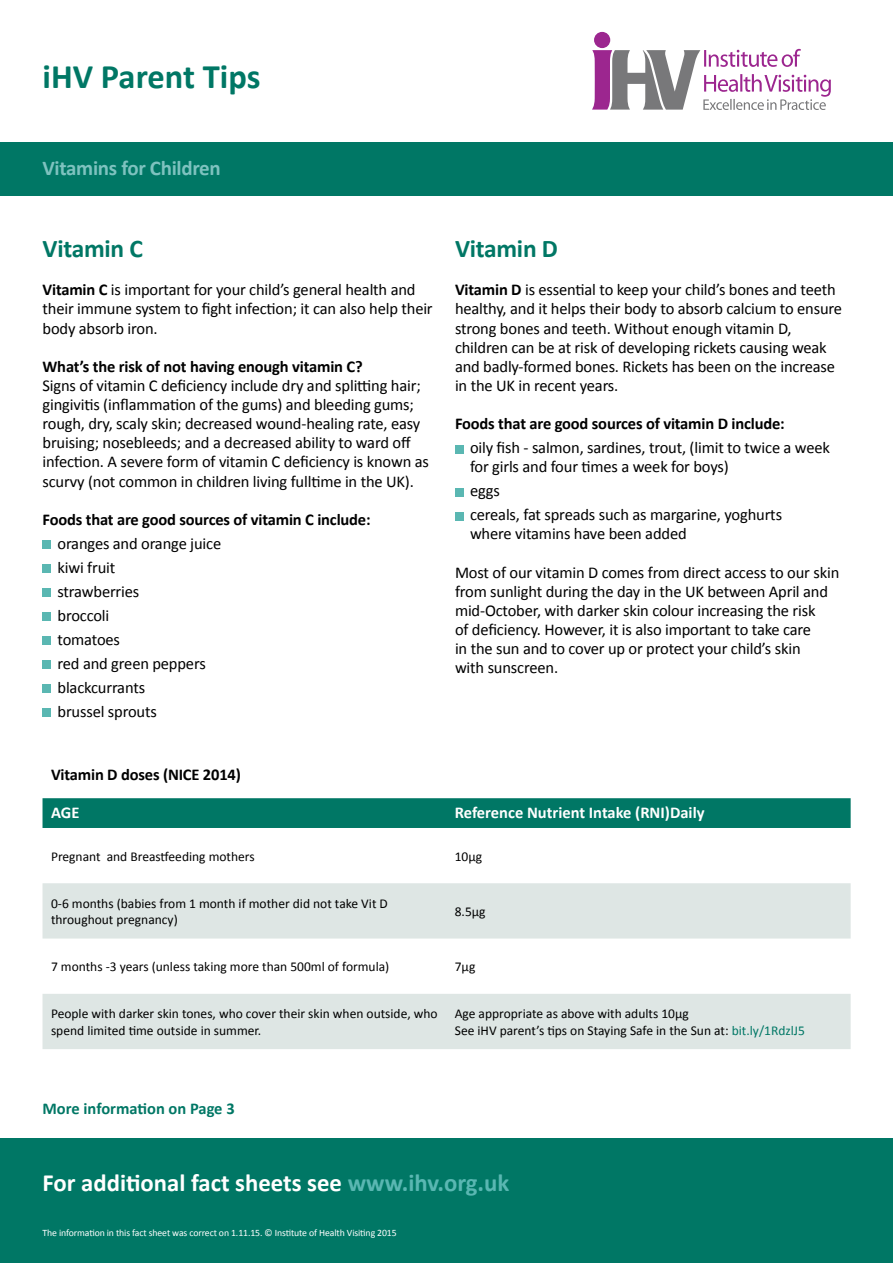
<style>
.page{position:relative;width:893px;height:1263px;background:#fff}
.page>*{position:absolute;margin:0;border:0;box-sizing:border-box;transform-origin:0 0}
.t1{font:700 34.5px "Calibri";color:#007765}
.t2{font:700 25.5px "Calibri";letter-spacing:-.01em;color:#007765}
.t3{font:700 24.75px "Calibri";color:#fff}
.t4{font:700 21px "Calibri";letter-spacing:-.015em;color:#7ec2bf}
.t5{font:16.5px/19px "Calibri";letter-spacing:-.01em;color:#000}
.t6{font:700 16.5px "Calibri";letter-spacing:-.01em;color:#000}
.t7{font:700 16.5px "Calibri";color:#fff}
.t8{font:700 16.5px "Calibri";color:#007765}
.t9{font:13.5px/16.5px "Calibri";color:#000}
.t10{font:9.75px "Calibri";letter-spacing:-.01em;color:#fff}
.s1{font-weight:700}
.s2{color:#007765}
.s3{color:#5ab7b2}
</style>
<div class="page">
<div style="left:0;top:1138px;width:893px;height:125px;background:#007765"></div>
<div style="left:0;top:142px;width:893px;height:53px;background:#007765"></div>
<div style="left:43px;top:540px;width:8px;height:9px;background:#5ab7b2"></div>
<div style="left:43px;top:564px;width:8px;height:9px;background:#5ab7b2"></div>
<div style="left:43px;top:588px;width:8px;height:9px;background:#5ab7b2"></div>
<div style="left:43px;top:612px;width:8px;height:9px;background:#5ab7b2"></div>
<div style="left:43px;top:636px;width:8px;height:9px;background:#5ab7b2"></div>
<div style="left:43px;top:660px;width:8px;height:9px;background:#5ab7b2"></div>
<div style="left:43px;top:684px;width:8px;height:9px;background:#5ab7b2"></div>
<div style="left:43px;top:708px;width:8px;height:9px;background:#5ab7b2"></div>
<div style="left:594px;top:32px;width:16px;height:16px;background:#9c268f;border-radius:50%"></div>
<svg style="left:592px;top:49px;width:239px;height:61px"></svg>
<div style="left:455px;top:445px;width:8px;height:8px;background:#5ab7b2"></div>
<div style="left:455px;top:488px;width:8px;height:8px;background:#5ab7b2"></div>
<div style="left:455px;top:512px;width:8px;height:8px;background:#5ab7b2"></div>
<div style="left:43px;top:798px;width:808px;height:30px;background:#007765"></div>
<svg style="left:43px;top:883px;width:808px;height:166px;fill:#dee6e4"></svg>
<h1 class="t1" style="left:43px;top:54px;width:220px">iHV Parent Tips</h1>
<p class="t4" style="left:43px;top:155px;width:180px">Vitamins for Children</p>
<h2 class="t2" style="left:43px;top:232px;width:102px">Vitamin C</h2>
<p class="t5" style="left:43px;top:280px;width:392px"><span class="s1">Vitamin C</span> is important for your child’s general health and their immune system to fight infection; it can also help their body absorb iron.</p>
<p class="t6" style="left:43px;top:356px;width:322px">What’s the risk of not having enough vitamin C?</p>
<p class="t5" style="left:43px;top:376px;width:388px">Signs of vitamin C deficiency include dry and splitting hair; gingivitis (inflammation of the gums) and bleeding gums; rough, dry, scaly skin; decreased wound-healing rate, easy bruising; nosebleeds; and a decreased ability to ward off infection. A severe form of vitamin C deficiency is known as scurvy (not common in children living fulltime in the UK).</p>
<p class="t6" style="left:43px;top:509px;width:330px">Foods that are good sources of vitamin C include:</p>
<p class="t5" style="left:58px;top:531px;width:165px;line-height:24px">oranges and orange juice kiwi fruit<br>strawberries<br>broccoli<br>tomatoes<br>red and green peppers blackcurrants<br>brussel sprouts</p>
<h2 class="t2" style="left:455px;top:232px;width:105px">Vitamin D</h2>
<p class="t5" style="left:455px;top:280px;width:389px"><span class="s1">Vitamin D</span> is essential to keep your child’s bones and teeth healthy, and it helps their body to absorb calcium to ensure strong bones and teeth. Without enough vitamin D, children can be at risk of developing rickets causing weak and badly-formed bones. Rickets has been on the increase in the UK in recent years.</p>
<p class="t6" style="left:455px;top:413px;width:331px">Foods that are good sources of vitamin D include:</p>
<p class="t5" style="left:470px;top:438px;width:361px">oily fish - salmon, sardines, trout, (limit to twice a week for girls and four times a week for boys)</p>
<p class="t5" style="left:470px;top:479px;width:314px;line-height:24px">eggs<br>cereals, fat spreads such as margarine, yoghurts</p>
<p class="t5" style="left:470px;top:524px;width:218px">where vitamins have been added</p>
<p class="t5" style="left:455px;top:563px;width:386px">Most of our vitamin D comes from direct access to our skin from sunlight during the day in the UK between April and mid-October, with darker skin colour increasing the risk<br>of deficiency. However, it is also important to take care<br>in the sun and to cover up or protect your child’s skin<br>with sunscreen.</p>
<p class="t6" style="left:51px;top:764px;width:191px">Vitamin D doses (NICE 2014)</p>
<p class="t7" style="left:51px;top:802px;width:30px">AGE</p>
<p class="t7" style="left:455px;top:802px;width:251px">Reference Nutrient Intake (RNI)Daily</p>
<p class="t9" style="left:51px;top:848px;width:205px">Pregnant and Breastfeeding mothers</p>
<p class="t9" style="left:455px;top:848px;width:29px">10µg</p>
<p class="t9" style="left:51px;top:895px;width:338px">0-6 months (babies from 1 month if mother did not take Vit D throughout pregnancy)</p>
<p class="t9" style="left:455px;top:903px;width:32px">8.5µg</p>
<p class="t9" style="left:51px;top:958px;width:340px">7 months -3 years (unless taking more than 500ml of formula)</p>
<p class="t9" style="left:455px;top:958px;width:22px">7µg</p>
<p class="t9" style="left:51px;top:1005px;width:388px">People with darker skin tones, who cover their skin when outside, who spend limited time outside in summer.</p>
<p class="t9" style="left:455px;top:1005px;width:352px">Age appropriate as above with adults 10µg<br>See iHV parent’s tips on Staying Safe in the Sun at: <span class="s2">bit.ly/1RdzlJ5</span></p>
<p class="t8" style="left:43px;top:1098px;width:194px">More information on Page 3</p>
<h3 class="t3" style="left:43px;top:1167px;width:468px">For additional fact sheets see <span class="s3">www.ihv.org.uk</span></h3>
<p class="t10" style="left:43px;top:1227px;width:356px">The information in this fact sheet was correct on 1.11.15. © Institute of Health Visiting 2015</p>
</div>
